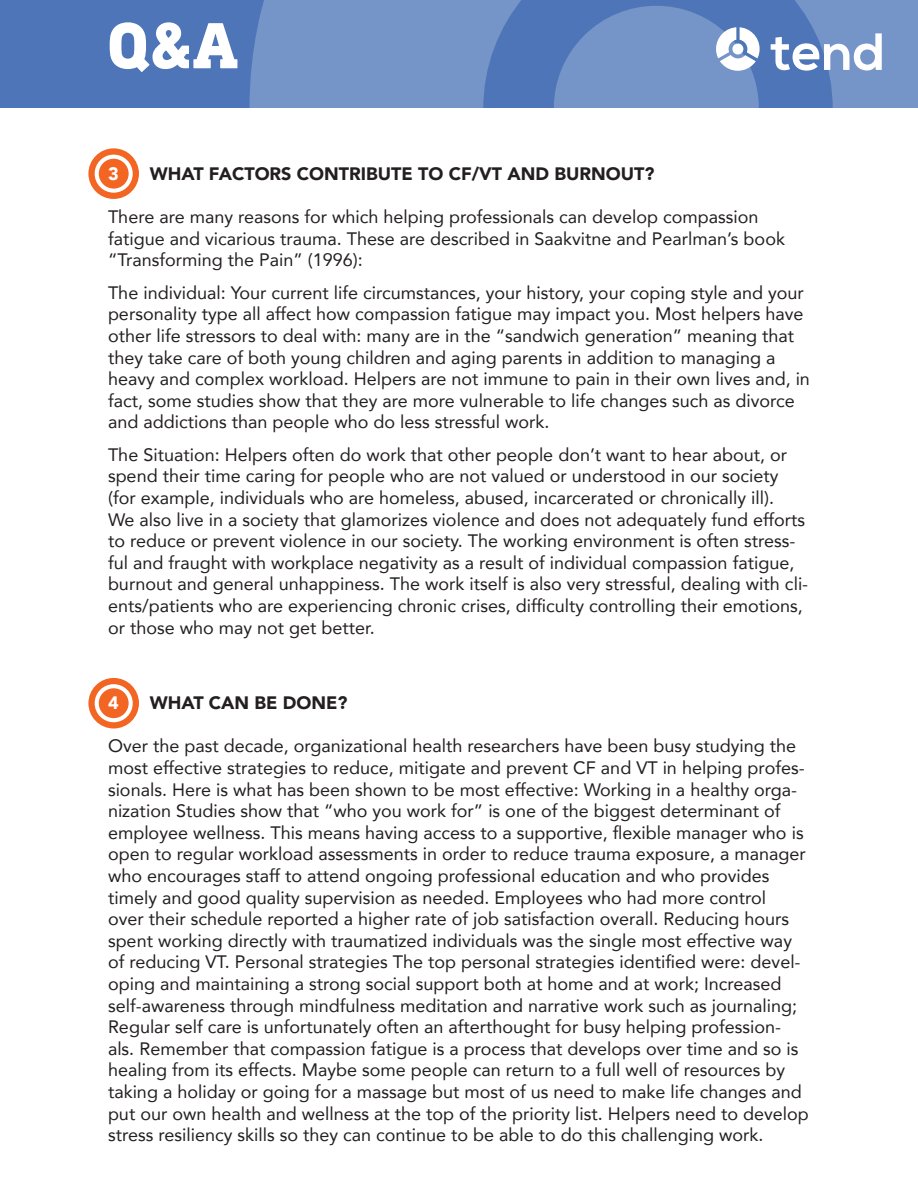
<style>
.page{position:relative;width:918px;height:1188px;background:#fff}
.page>*{position:absolute;margin:0;border:0;box-sizing:border-box;transform-origin:0 0}
.t1{font:800 66.3px "DIN Next Slab Pro";color:#fff}
.t2{font:700 52.2px "Nexa";color:#fff}
.body{font:18px/21.6px "Avenir";color:#231f20}
.question{font:900 18px "Avenir";color:#231f20}
.question-2{font:900 18px "Avenir";color:#fff}
</style>
<div class="page">
<svg style="left:88px;top:678px;width:51px;height:51px;background:#f3753a"></svg>
<div style="left:95px;top:684px;width:38px;height:38px;border:4px solid #fff;border-radius:50%"></div>
<svg style="left:88px;top:148px;width:51px;height:51px;background:#f3763a"></svg>
<div style="left:95px;top:155px;width:38px;height:38px;border:4px solid #fff;border-radius:50%"></div>
<div style="left:0;top:0;width:918px;height:108px;background:#4d75b7"></div>
<svg style="left:249px;top:0;width:669px;height:108px"></svg>
<p class="t1" style="left:107px;top:7px;width:133px">Q&amp;A</p>
<p class="t2" style="left:771px;top:22px;width:116px">tend</p>
<p class="question-2" style="left:108px;top:158px;width:12px">3</p>
<p class="question" style="left:150px;top:158px;width:506px">WHAT FACTORS CONTRIBUTE TO CF/VT AND BURNOUT?</p>
<p class="body" style="left:108px;top:206px;width:679px">There are many reasons for which helping professionals can develop compassion fatigue and vicarious trauma. These are described in Saakvitne and Pearlman’s book “Transforming the Pain” (1996):</p>
<p class="body" style="left:108px;top:281px;width:703px">The individual: Your current life circumstances, your history, your coping style and your personality type all affect how compassion fatigue may impact you. Most helpers have other life stressors to deal with: many are in the “sandwich generation” meaning that they take care of both young children and aging parents in addition to managing a heavy and complex workload. Helpers are not immune to pain in their own lives and, in fact, some studies show that they are more vulnerable to life changes such as divorce and addictions than people who do less stressful work.</p>
<p class="body" style="left:108px;top:443px;width:702px">The Situation: Helpers often do work that other people don’t want to hear about, or spend their time caring for people who are not valued or understood in our society (for example, individuals who are homeless, abused, incarcerated or chronically ill).<br>We also live in a society that glamorizes violence and does not adequately fund efforts to reduce or prevent violence in our society. The working environment is often stress&shy;ful and fraught with workplace negativity as a result of individual compassion fatigue, burnout and general unhappiness. The work itself is also very stressful, dealing with cli&shy;ents/patients who are experiencing chronic crises, difficulty controlling their emotions, or those who may not get better.</p>
<p class="question-2" style="left:108px;top:688px;width:12px">4</p>
<p class="question" style="left:150px;top:688px;width:199px">WHAT CAN BE DONE?</p>
<p class="body" style="left:108px;top:735px;width:702px">Over the past decade, organizational health researchers have been busy studying the most effective strategies to reduce, mitigate and prevent CF and VT in helping profes&shy;sionals. Here is what has been shown to be most effective: Working in a healthy orga&shy;nization Studies show that “who you work for” is one of the biggest determinant of employee wellness. This means having access to a supportive, flexible manager who is open to regular workload assessments in order to reduce trauma exposure, a manager who encourages staff to attend ongoing professional education and who provides timely and good quality supervision as needed. Employees who had more control<br>over their schedule reported a higher rate of job satisfaction overall. Reducing hours spent working directly with traumatized individuals was the single most effective way of reducing VT. Personal strategies The top personal strategies identified were: devel&shy;oping and maintaining a strong social support both at home and at work; Increased self-awareness through mindfulness meditation and narrative work such as journaling; Regular self care is unfortunately often an afterthought for busy helping profession&shy;als. Remember that compassion fatigue is a process that develops over time and so is healing from its effects. Maybe some people can return to a full well of resources by taking a holiday or going for a massage but most of us need to make life changes and put our own health and wellness at the top of the priority list. Helpers need to develop stress resiliency skills so they can continue to be able to do this challenging work.</p>
</div>
